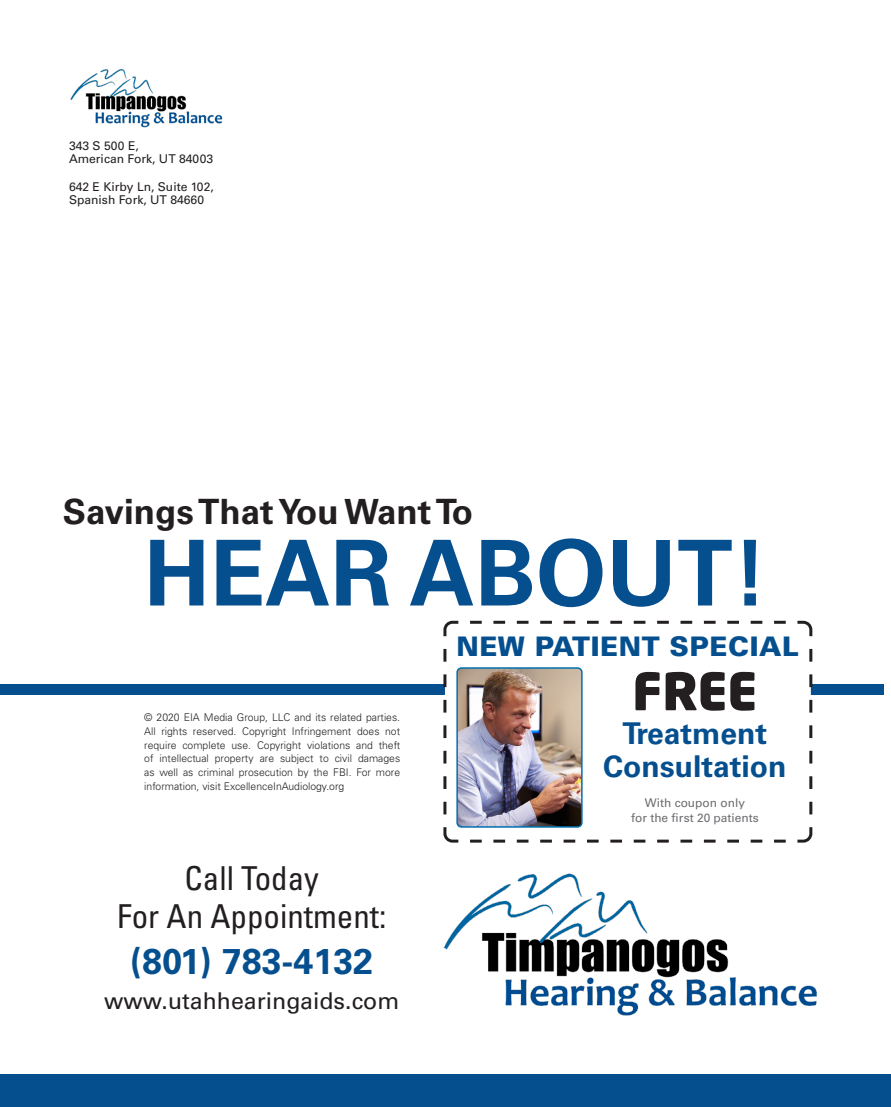
<style>
.page{position:relative;width:891px;height:1107px;background:#fff}
.page>*{position:absolute;margin:0;border:0;box-sizing:border-box;transform-origin:0 0}
.t1{font:700 90.9px "Univers LT Std";color:#064f8f}
.t2{font:900 51px "Neo Tech Std";color:#231f20}
.t3{font:700 35.85px "Univers LT Std";color:#064f8f}
.t4{font:700 34.8px "Univers LT Std";color:#231f20}
.t5{font:condensed 33px "Univers LT Std";color:#231f20}
.t6{font:700 30px "Univers LT Std";color:#064f8f}
.t7{font:900 27px "Univers LT Std";letter-spacing:.02em;color:#064f8f}
.t8{font:23.1px "Univers LT Std";color:#231f20}
.t9{font:12.15px "Univers LT Std";color:#231f20}
.t10{font:12px "Univers LT Std";color:#6c6d70}
.t11{font:300 10.65px/13.6px "Univers LT Std";color:#231f20;text-align:justify}
</style>
<div class="page">
<div style="left:0;top:685px;width:884px;height:10px;background:#064f8f"></div>
<div style="left:0;top:1074px;width:891px;height:33px;background:#064f8f"></div>
<svg style="left:442px;top:620px;width:372px;height:223px"></svg>
<img style="left:459px;top:670px;width:121px;height:155px">
<div style="left:456px;top:667px;width:127px;height:161px;border:2px solid #0071ad;border-radius:4px"></div>
<img style="left:70px;top:69px;width:153px;height:59px">
<img style="left:443px;top:873px;width:374px;height:143px">
<p class="t9" style="left:69px;top:138px;width:71px">343 S 500 E,</p>
<p class="t9" style="left:69px;top:152px;width:146px">American Fork, UT 84003</p>
<p class="t9" style="left:69px;top:179px;width:146px">642 E Kirby Ln, Suite 102,</p>
<p class="t9" style="left:69px;top:193px;width:137px">Spanish Fork, UT 84660</p>
<p class="t4" style="left:63px;top:491px;width:412px">Savings That You Want To</p>
<p class="t1" style="left:144px;top:520px;width:625px">HEAR ABOUT!</p>
<p class="t11" style="left:144px;top:711px;width:257px">© 2020 EIA Media Group, LLC and its related parties.<br>All rights reserved. Copyright Infringement does not require complete use. Copyright violations and theft of intellectual property are subject to civil damages as well as criminal prosecution by the FBI. For more information, visit ExcellenceInAudiology.org</p>
<p class="t5" style="left:185px;top:858px;width:136px">Call Today</p>
<p class="t5" style="left:117px;top:895px;width:271px">For An Appointment:</p>
<p class="t3" style="left:130px;top:940px;width:244px">(801) 783-4132</p>
<p class="t8" style="left:104px;top:987px;width:297px">www.utahhearingaids.com</p>
<p class="t7" style="left:456px;top:630px;width:344px">NEW PATIENT SPECIAL</p>
<p class="t2" style="left:633px;top:658px;width:126px">FREE</p>
<p class="t6" style="left:623px;top:716px;width:146px">Treatment</p>
<p class="t6" style="left:603px;top:749px;width:185px">Consultation</p>
<p class="t10" style="left:645px;top:795px;width:102px">With coupon only</p>
<p class="t10" style="left:631px;top:810px;width:129px">for the first 20 patients</p>
</div>
